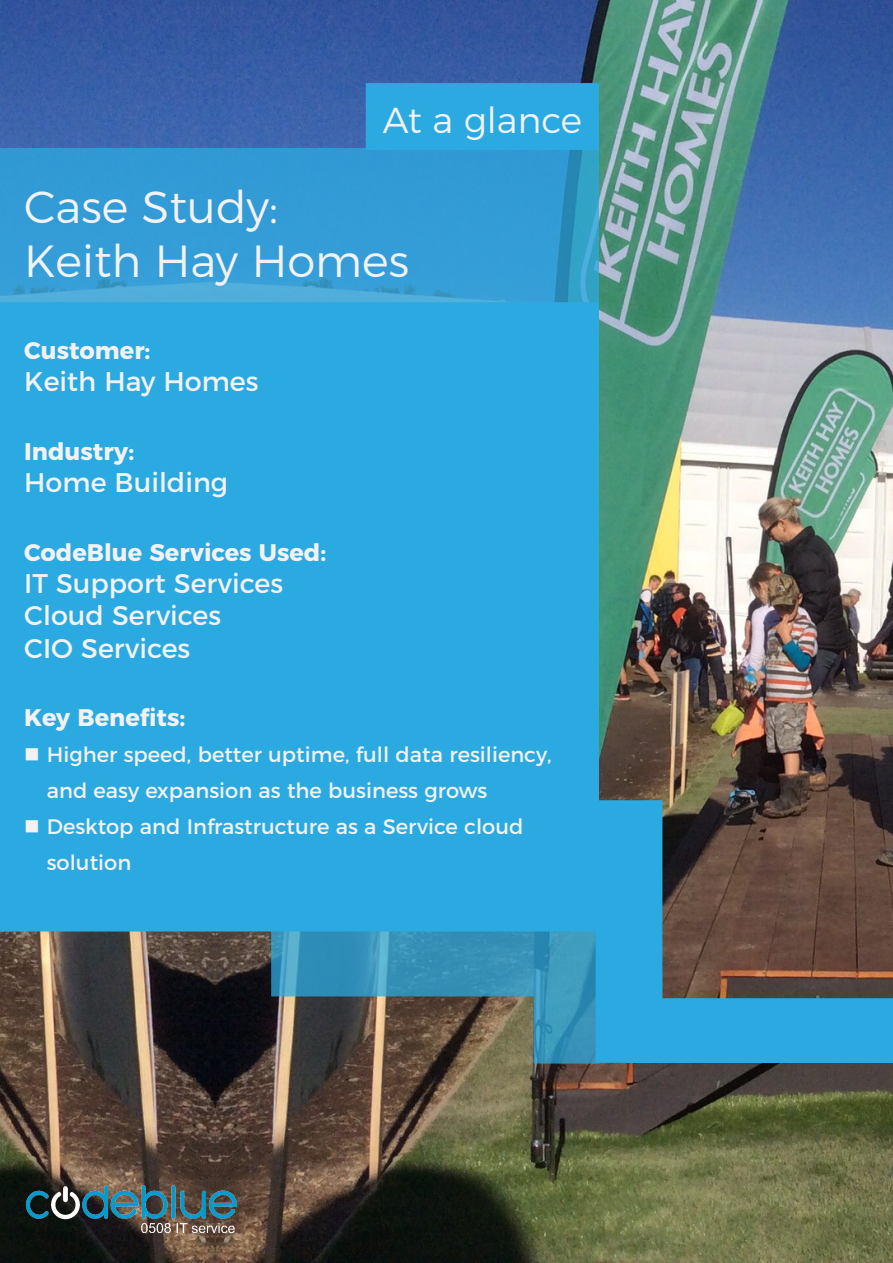
<style>
.page{position:relative;width:893px;height:1263px;background:#fff}
.page>*{position:absolute;margin:0;border:0;box-sizing:border-box;transform-origin:0 0}
.t1{font:300 45px "Montserrat";color:#f2f2f2}
.t2{font:300 36px "Montserrat";color:#f2f2f2}
.t3{font:27px/32.4px "Montserrat";color:#f2f2f2}
.t4{font:700 24px "Montserrat";color:#f2f2f2}
.t5{font:21px/36px "Montserrat";color:#f2f2f2}
</style>
<div class="page">
<img style="left:0;top:0;width:893px;height:1263px">
<svg style="left:0;top:148px;width:599px;height:154px;background:#349cd5"></svg>
<div style="left:0;top:302px;width:599px;height:629px;background:#2baae1"></div>
<div style="left:662px;top:998px;width:231px;height:65px;background:#2baae1"></div>
<div style="left:596px;top:800px;width:66px;height:263px;background:#2baae1"></div>
<svg style="left:271px;top:928px;width:263px;height:68px;background:#3794bb"></svg>
<svg style="left:534px;top:928px;width:66px;height:135px;background:#3797bd"></svg>
<img style="left:27px;top:1185px;width:209px;height:48px">
<div style="left:366px;top:83px;width:233px;height:67px;background:#2baae1"></div>
<svg style="left:26px;top:748px;width:12px;height:13px"></svg>
<svg style="left:26px;top:820px;width:12px;height:13px"></svg>
<p class="t2" style="left:383px;top:92px;width:201px">At a glance</p>
<p class="t1" style="left:24px;top:172px;width:256px">Case Study:</p>
<p class="t1" style="left:24px;top:226px;width:386px">Keith Hay Homes</p>
<p class="t4" style="left:24px;top:331px;width:128px">Customer:</p>
<p class="t3" style="left:24px;top:363px;width:236px">Keith Hay Homes</p>
<p class="t4" style="left:24px;top:431px;width:111px">Industry:</p>
<p class="t3" style="left:24px;top:464px;width:205px">Home Building</p>
<p class="t4" style="left:24px;top:532px;width:303px">CodeBlue Services Used:</p>
<p class="t3" style="left:24px;top:565px;width:260px">IT Support Services<br>Cloud Services<br>CIO Services</p>
<p class="t4" style="left:24px;top:698px;width:163px">Key Benefits:</p>
<p class="t5" style="left:47px;top:735px;width:506px">Higher speed, better uptime, full data resiliency, and easy expansion as the business grows</p>
<p class="t5" style="left:47px;top:807px;width:478px">Desktop and Infrastructure as a Service cloud solution</p>
</div>
